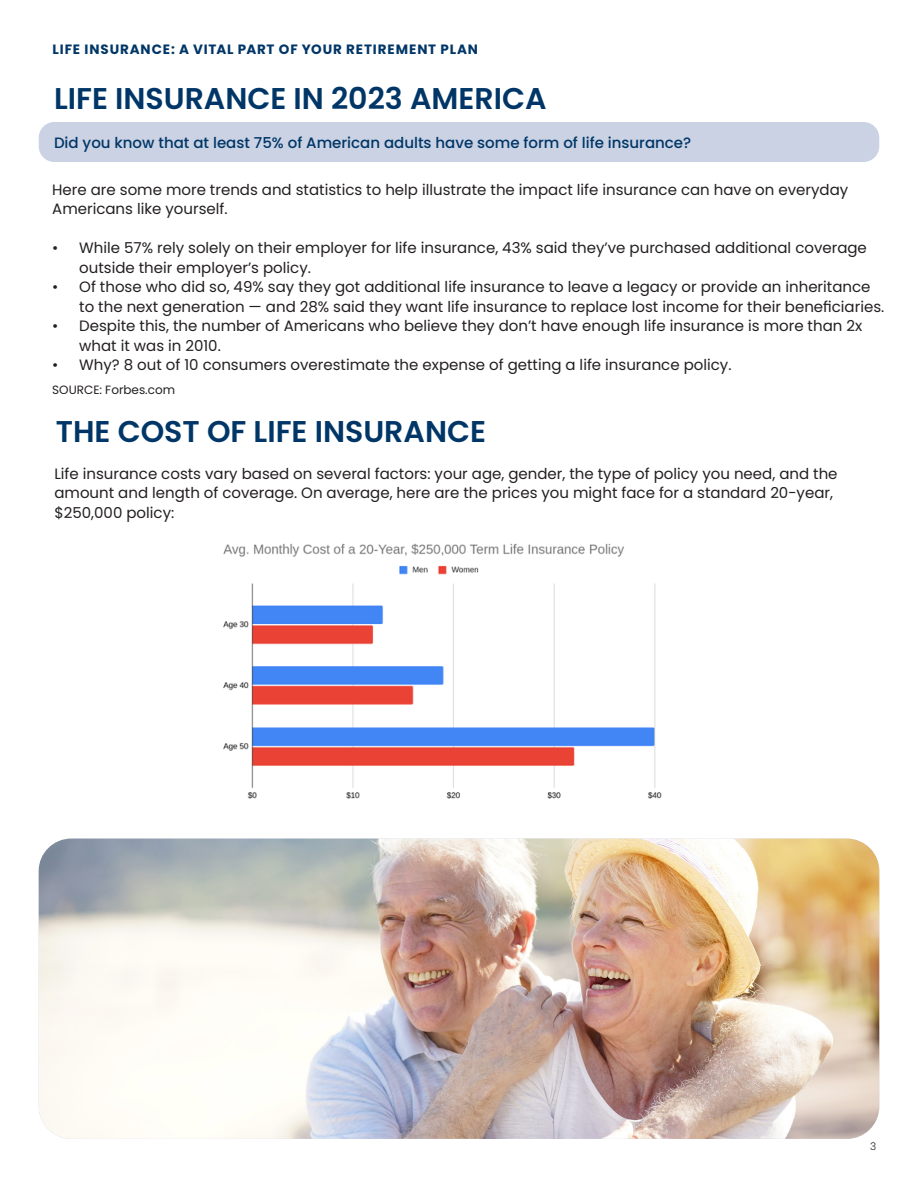
<style>
.page{position:relative;width:918px;height:1188px;background:#fff}
.page>*{position:absolute;margin:0;border:0;box-sizing:border-box;transform-origin:0 0}
.t1{font:600 30px "Poppins";color:#003667}
.t2{font:15px/19.5px "Poppins";color:#231f20}
.t3{font:500 15px "Poppins";color:#003667}
.t4{font:700 13.5px "Poppins";letter-spacing:.06em;color:#003667}
.t5{font:12px "Poppins";color:#231f20}
.t6{font:300 10.5px "Poppins";color:#231f20}
</style>
<div class="page">
<div style="left:39px;top:122px;width:840px;height:40px;background:#cad2e3;border-radius:16px"></div>
<img style="left:39px;top:839px;width:840px;height:300px">
<img style="left:223px;top:543px;width:439px;height:256px">
<p class="t4" style="left:53px;top:41px;width:427px">LIFE INSURANCE: A VITAL PART OF YOUR RETIREMENT PLAN</p>
<p class="t1" style="left:54px;top:81px;width:494px">LIFE INSURANCE IN 2023 AMERICA</p>
<p class="t3" style="left:54px;top:134px;width:639px">Did you know that at least 75% of American adults have some form of life insurance?</p>
<p class="t2" style="left:52px;top:180px;width:798px">Here are some more trends and statistics to help illustrate the impact life insurance can have on everyday<br>Americans like yourself.</p>
<p class="t2" style="left:79px;top:238px;width:789px;text-indent:-27px">• While 57% rely solely on their employer for life insurance, 43% said they’ve purchased additional coverage outside their employer’s policy.</p>
<p class="t2" style="left:79px;top:277px;width:807px;text-indent:-27px">• Of those who did so, 49% say they got additional life insurance to leave a legacy or provide an inheritance to the next generation — and 28% said they want life insurance to replace lost income for their beneficiaries.</p>
<p class="t2" style="left:79px;top:316px;width:785px;text-indent:-27px">• Despite this, the number of Americans who believe they don’t have enough life insurance is more than 2x what it was in 2010.</p>
<p class="t2" style="left:52px;top:355px;width:681px">• Why? 8 out of 10 consumers overestimate the expense of getting a life insurance policy.</p>
<p class="t5" style="left:52px;top:383px;width:124px">SOURCE: Forbes.com</p>
<p class="t1" style="left:56px;top:414px;width:432px">THE COST OF LIFE INSURANCE</p>
<p class="t2" style="left:54px;top:464px;width:785px">Life insurance costs vary based on several factors: your age, gender, the type of policy you need, and the amount and length of coverage. On average, here are the prices you might face for a standard 20-year, $250,000 policy:</p>
<p class="t6" style="left:870px;top:1140px;width:8px">3</p>
</div>
